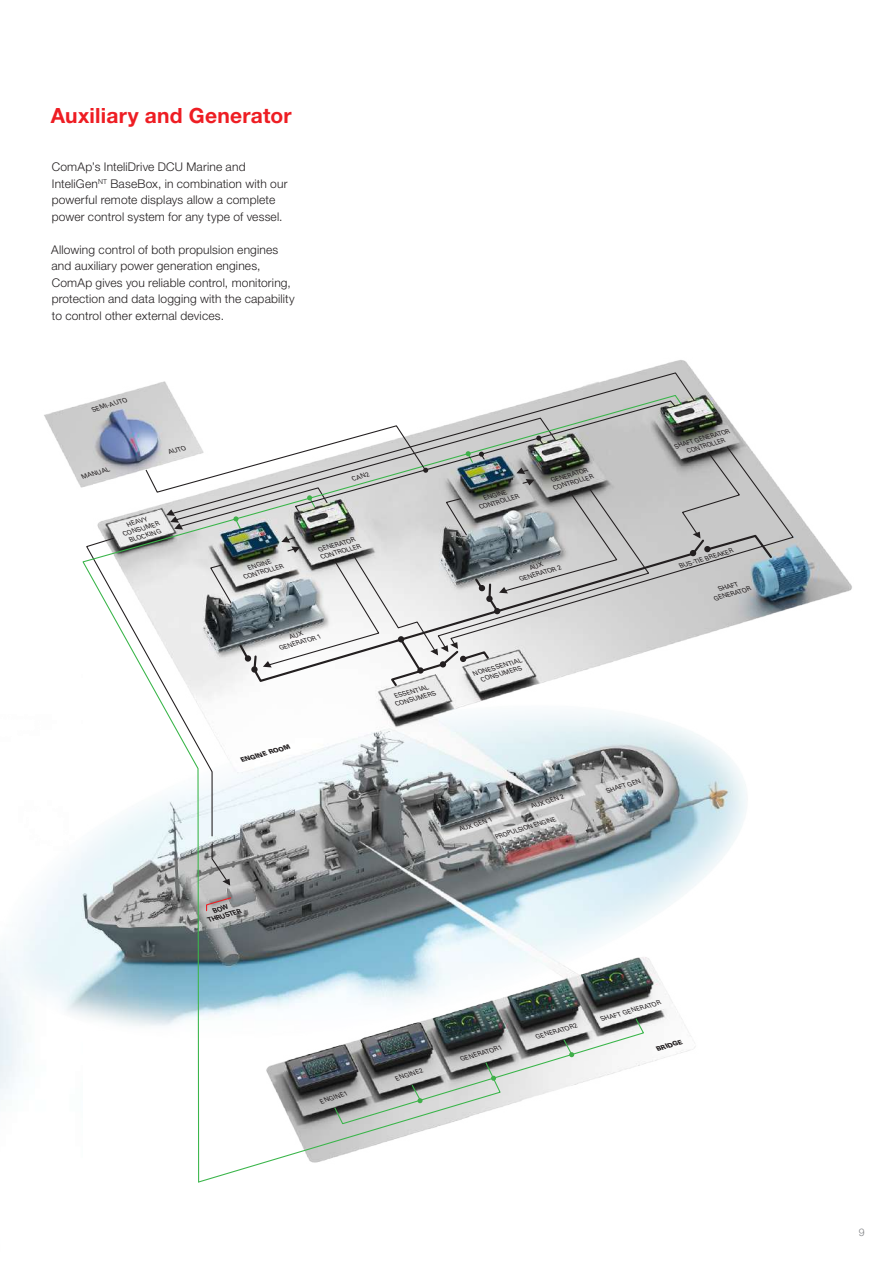
<style>
.page{position:relative;width:893px;height:1263px;background:#fff}
.page>*{position:absolute;margin:0;border:0;box-sizing:border-box;transform-origin:0 0}
.t1{font:700 21px "Helvetica Neue LT Pro";letter-spacing:.01em;color:#ee1d23}
.t2{font:300 12px/16.5px "Helvetica Neue LT Pro";letter-spacing:.015em;color:#231f20}
.t3{font:300 10.5px "Helvetica Neue LT Pro";color:#808285}
.t4{font:italic 6.45px/7.8px "Univers LT Std";color:#231f20}
.t5{font:italic 6.45px/7.8px "Univers LT Std";color:#231f20;text-align:center;scale:.95 1}
.t6{font:italic 900 6.45px "Univers LT Std";color:#231f20}
</style>
<div class="page">
<img style="left:0;top:360px;width:852px;height:740px">
<svg style="left:170px;top:372px;width:526px;height:28px"></svg>
<svg style="left:774px;top:445px;width:21px;height:201px"></svg>
<svg style="left:81px;top:394px;width:602px;height:706px"></svg>
<svg style="left:197px;top:1017px;width:448px;height:166px"></svg>
<svg style="left:85px;top:400px;width:689px;height:437px"></svg>
<h1 class="t1" style="left:51px;top:103px;width:242px">Auxiliary and Generator</h1>
<p class="t2" style="left:52px;top:158px;width:237px">ComAp’s InteliDrive DCU Marine and InteliGen<sup>NT</sup> BaseBox, in combination with our powerful remote displays allow a complete power control system for any type of vessel.</p>
<p class="t2" style="left:51px;top:241px;width:245px">Allowing control of both propulsion engines and auxiliary power generation engines, ComAp gives you reliable control, monitoring, protection and data logging with the capability to control other external devices.</p>
<p class="t4" style="left:91px;top:406px;width:38px;rotate:-16deg">SEMI-AUTO</p>
<p class="t4" style="left:81px;top:473px;width:31px;rotate:-16deg">MANUAL</p>
<p class="t4" style="left:168px;top:448px;width:20px;rotate:-16deg">AUTO</p>
<p class="t4" style="left:126px;top:521px;width:23px;rotate:-16deg">HEAVY</p>
<p class="t4" style="left:122px;top:530px;width:40px;rotate:-16deg">CONSUMER</p>
<p class="t4" style="left:129px;top:536px;width:35px;rotate:-16deg">BLOCKING</p>
<p class="t4" style="left:241px;top:566px;width:43px;text-indent:7px;rotate:-16deg">ENGINE<br>CONTROLLER</p>
<p class="t4" style="left:352px;top:475px;width:19px;rotate:-16deg">CAN2</p>
<p class="t4" style="left:318px;top:546px;width:43px;rotate:-16deg">GENERATOR<br>CONTROLLER</p>
<p class="t4" style="left:277px;top:637px;width:45px;text-indent:13px;rotate:-16deg">AUX<br>GENERATOR 1</p>
<p class="t6" style="left:240px;top:756px;width:53px;rotate:-16deg">ENGINE ROOM</p>
<p class="t4" style="left:476px;top:496px;width:43px;text-indent:7px;rotate:-16deg">ENGINE<br>CONTROLLER</p>
<p class="t4" style="left:550px;top:476px;width:43px;rotate:-16deg">GENERATOR<br>CONTROLLER</p>
<p class="t4" style="left:517px;top:568px;width:45px;text-indent:13px;rotate:-16deg">AUX<br>GENERATOR 2</p>
<p class="t4" style="left:393px;top:693px;width:44px;rotate:-16deg">ESSENTIAL<br>CONSUMERS</p>
<p class="t4" style="left:478px;top:668px;width:46px;text-indent:-6px;rotate:-16deg">NONESSENTIAL<br>CONSUMERS</p>
<p class="t4" style="left:530px;top:802px;width:36px;rotate:-17deg">AUX GEN 2</p>
<p class="t4" style="left:459px;top:825px;width:36px;rotate:-17deg">AUX GEN 1</p>
<p class="t5" style="left:495px;top:833px;width:68px;rotate:-17deg">PROPULSION ENGINE</p>
<p class="t4" style="left:606px;top:787px;width:37px;rotate:-16deg">SHAFT GEN</p>
<p class="t4" style="left:205px;top:909px;width:36px;text-indent:7px;rotate:-16deg">BOW<br>THRUSTER</p>
<p class="t5" style="left:674px;top:443px;width:62px;rotate:-16deg">SHAFT GENERATOR<br>CONTROLLER</p>
<p class="t4" style="left:679px;top:562px;width:58px;rotate:-16deg">BUS-TIE BREAKER</p>
<p class="t4" style="left:711px;top:587px;width:40px;text-indent:7px;rotate:-16deg">SHAFT<br>GENERATOR</p>
<p class="t4" style="left:320px;top:1097px;width:30px;rotate:-17deg">ENGINE1</p>
<p class="t4" style="left:395px;top:1075px;width:30px;rotate:-17deg">ENGINE2</p>
<p class="t4" style="left:460px;top:1055px;width:45px;rotate:-16deg">GENERATOR1</p>
<p class="t4" style="left:535px;top:1033px;width:45px;rotate:-16deg">GENERATOR2</p>
<p class="t4" style="left:600px;top:1015px;width:64px;rotate:-16deg">SHAFT GENERATOR</p>
<p class="t6" style="left:656px;top:1045px;width:28px;rotate:-16deg">BRIDGE</p>
<p class="t3" style="left:859px;top:1226px;width:7px">9</p>
</div>
